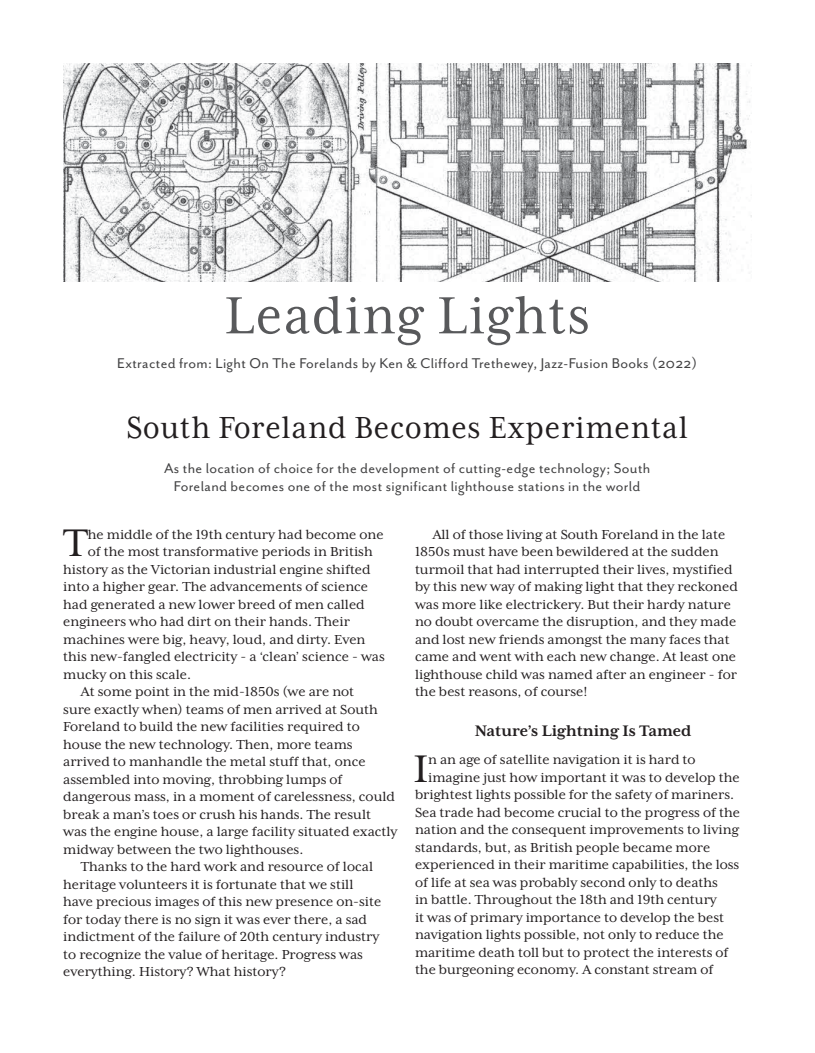
<style>
.page{position:relative;width:815px;height:1053px;background:#fff}
.page>*{position:absolute;margin:0;border:0;box-sizing:border-box;transform-origin:0 0}
.t1{font:60px "Mrs Eaves XL Serif Nar OT";letter-spacing:.02em;color:#58595b}
.t2{font:44.12px "Mrs Eaves XL Serif OT";color:#231f20}
.t3{font:35px "Mrs Eaves XL Serif Nar OT";letter-spacing:.02em;color:#231f20}
.t4{font:700 17.5px "Mrs Eaves XL Serif OT";color:#231f20}
.t5{font:16.25px/17.5px "Mr Eaves San OT";letter-spacing:.02em;color:#414142;text-align:center}
.t6{font:15px/17.5px "Mrs Eaves XL Serif OT";color:#231f20}
</style>
<div class="page">
<img style="left:64px;top:64px;width:687px;height:217px">
<h1 class="t1" style="left:225px;top:285px;width:367px">Leading Lights</h1>
<p class="t5" style="left:117px;top:355px;width:581px">Extracted from: Light On The Forelands by Ken &amp; Clifford Trethewey, Jazz-Fusion Books (2022)</p>
<h3 class="t3" style="left:126px;top:410px;width:563px">South Foreland Becomes Experimental</h3>
<p class="t5" style="left:164px;top:460px;width:488px">As the location of choice for the development of cutting-edge technology; South<br>Foreland becomes one of the most significant lighthouse stations in the world</p>
<h2 class="t2" style="left:63px;top:520px;width:26px">T</h2>
<p class="t6" style="left:88px;top:525px;width:297px">he middle of the 19th century had become one</p>
<p class="t6" style="left:88px;top:542px;width:286px">of the most transformative periods in British</p>
<p class="t6" style="left:63px;top:560px;width:309px">history as the Victorian industrial engine shifted</p>
<p class="t6" style="left:63px;top:577px;width:306px">into a higher gear. The advancements of science</p>
<p class="t6" style="left:63px;top:595px;width:303px">had generated a new lower breed of men called</p>
<p class="t6" style="left:63px;top:612px;width:288px">engineers who had dirt on their hands. Their</p>
<p class="t6" style="left:63px;top:630px;width:304px">machines were big, heavy, loud, and dirty. Even</p>
<p class="t6" style="left:63px;top:647px;width:323px">this new-fangled electricity - a ‘clean’ science - was</p>
<p class="t6" style="left:63px;top:665px;width:129px">mucky on this scale.</p>
<p class="t6" style="left:81px;top:682px;width:275px">At some point in the mid-1850s (we are not</p>
<p class="t6" style="left:63px;top:700px;width:316px">sure exactly when) teams of men arrived at South</p>
<p class="t6" style="left:63px;top:717px;width:298px">Foreland to build the new facilities required to</p>
<p class="t6" style="left:63px;top:735px;width:291px">house the new technology. Then, more teams</p>
<p class="t6" style="left:63px;top:752px;width:304px">arrived to manhandle the metal stuff that, once</p>
<p class="t6" style="left:63px;top:770px;width:281px">assembled into moving, throbbing lumps of</p>
<p class="t6" style="left:63px;top:788px;width:333px">dangerous mass, in a moment of carelessness, could</p>
<p class="t6" style="left:63px;top:805px;width:309px">break a man’s toes or crush his hands. The result</p>
<p class="t6" style="left:63px;top:823px;width:336px">was the engine house, a large facility situated exactly</p>
<p class="t6" style="left:63px;top:840px;width:242px">midway between the two lighthouses.</p>
<p class="t6" style="left:81px;top:858px;width:294px">Thanks to the hard work and resource of local</p>
<p class="t6" style="left:63px;top:875px;width:292px">heritage volunteers it is fortunate that we still</p>
<p class="t6" style="left:63px;top:893px;width:320px">have precious images of this new presence on-site</p>
<p class="t6" style="left:63px;top:910px;width:305px">for today there is no sign it was ever there, a sad</p>
<p class="t6" style="left:63px;top:928px;width:318px">indictment of the failure of 20th century industry</p>
<p class="t6" style="left:63px;top:945px;width:301px">to recognize the value of heritage. Progress was</p>
<p class="t6" style="left:63px;top:963px;width:224px">everything. History? What history?</p>
<p class="t6" style="left:415px;top:525px;width:324px;text-indent:18px">All of those living at South Foreland in the late 1850s must have been bewildered at the sudden turmoil that had interrupted their lives, mystified by this new way of making light that they reckoned was more like electrickery. But their hardy nature no doubt overcame the disruption, and they made and lost new friends amongst the many faces that came and went with each new change. At least one lighthouse child was named after an engineer - for the best reasons, of course!</p>
<p class="t4" style="left:475px;top:722px;width:218px">Nature’s Lightning Is Tamed</p>
<h2 class="t2" style="left:414px;top:746px;width:16px">I</h2>
<p class="t6" style="left:428px;top:751px;width:269px">n an age of satellite navigation it is hard to</p>
<p class="t6" style="left:428px;top:768px;width:313px">imagine just how important it was to develop the</p>
<p class="t6" style="left:415px;top:786px;width:321px">brightest lights possible for the safety of mariners.</p>
<p class="t6" style="left:415px;top:803px;width:326px">Sea trade had become crucial to the progress of the</p>
<p class="t6" style="left:415px;top:821px;width:325px">nation and the consequent improvements to living</p>
<p class="t6" style="left:415px;top:838px;width:297px">standards, but, as British people became more</p>
<p class="t6" style="left:415px;top:856px;width:326px">experienced in their maritime capabilities, the loss</p>
<p class="t6" style="left:415px;top:873px;width:305px">of life at sea was probably second only to deaths</p>
<p class="t6" style="left:415px;top:891px;width:303px">in battle. Throughout the 18th and 19th century</p>
<p class="t6" style="left:415px;top:908px;width:311px">it was of primary importance to develop the best</p>
<p class="t6" style="left:415px;top:926px;width:310px">navigation lights possible, not only to reduce the</p>
<p class="t6" style="left:415px;top:943px;width:315px">maritime death toll but to protect the interests of</p>
<p class="t6" style="left:415px;top:961px;width:300px">the burgeoning economy. A constant stream of</p>
</div>
